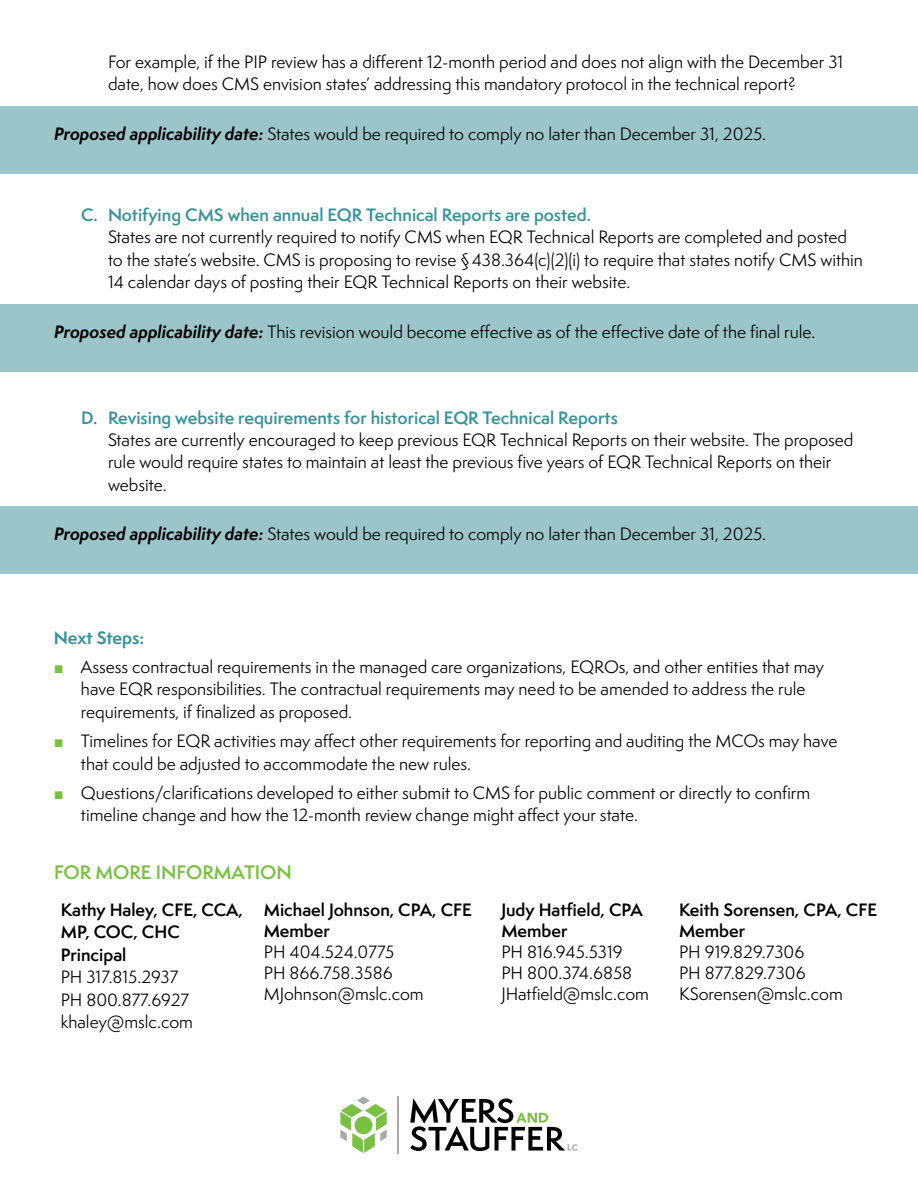
<style>
.page{position:relative;width:918px;height:1188px;background:#fff}
.page>*{position:absolute;margin:0;border:0;box-sizing:border-box;transform-origin:0 0}
.t1{font:600 18px "Semplicita Pro";color:#7ac143}
.t2{font:16.5px/22.5px "Semplicita Pro";color:#000}
.t3{font:600 16.5px/21px "Semplicita Pro";color:#000}
.t4{font:600 16.5px "Semplicita Pro";color:#38939b}
.t5{font:700 16.5px "Semplicita Pro";letter-spacing:-.01em;color:#38939b}
.s1{font-weight:700;font-style:italic}
.s2{font-family:"Arial";color:#7ac143}
</style>
<div class="page">
<hr style="left:398px;top:1097px;width:1px;height:57px;background:#a7a9ac">
<svg style="left:340px;top:1097px;width:47px;height:56px"></svg>
<div style="left:355px;top:1116px;width:18px;height:18px;background:#7ac143;border-radius:50%"></div>
<svg style="left:410px;top:1098px;width:168px;height:53px"></svg>
<div style="left:0;top:107px;width:918px;height:67px;background:#9cc5ca"></div>
<div style="left:0;top:304px;width:918px;height:68px;background:#9cc5ca"></div>
<div style="left:0;top:506px;width:918px;height:67px;background:#9cc5ca"></div>
<p class="t2" style="left:108px;top:50px;width:737px">For example, if the PIP review has a different 12-month period and does not align with the December 31 date, how does CMS envision states’ addressing this mandatory protocol in the technical report?</p>
<p class="t2" style="left:54px;top:123px;width:714px"><span class="s1">Proposed applicability date:</span> States would be required to comply no later than December 31, 2025.</p>
<p class="t4" style="left:81px;top:203px;width:511px">C. Notifying CMS when annual EQR Technical Reports are posted.</p>
<p class="t2" style="left:108px;top:225px;width:757px">States are not currently required to notify CMS when EQR Technical Reports are completed and posted to the state’s website. CMS is proposing to revise §438.364(c)(2)(i) to require that states notify CMS within<br>14 calendar days of posting their EQR Technical Reports on their website.</p>
<p class="t2" style="left:54px;top:320px;width:763px"><span class="s1">Proposed applicability date:</span> This revision would become effective as of the effective date of the final rule.</p>
<p class="t4" style="left:81px;top:406px;width:538px">D. Revising website requirements for historical EQR Technical Reports</p>
<p class="t2" style="left:108px;top:428px;width:747px">States are currently encouraged to keep previous EQR Technical Reports on their website. The proposed rule would require states to maintain at least the previous five years of EQR Technical Reports on their website.</p>
<p class="t2" style="left:54px;top:522px;width:714px"><span class="s1">Proposed applicability date:</span> States would be required to comply no later than December 31, 2025.</p>
<p class="t5" style="left:54px;top:625px;width:92px">Next Steps:</p>
<p class="t2" style="left:81px;top:655px;width:745px;text-indent:-27px"><span class="s2">■</span> Assess contractual requirements in the managed care organizations, EQROs, and other entities that may have EQR responsibilities. The contractual requirements may need to be amended to address the rule requirements, if finalized as proposed.</p>
<p class="t2" style="left:81px;top:729px;width:758px;text-indent:-27px"><span class="s2">■</span> Timelines for EQR activities may affect other requirements for reporting and auditing the MCOs may have that could be adjusted to accommodate the new rules.</p>
<p class="t2" style="left:81px;top:781px;width:731px;text-indent:-27px"><span class="s2">■</span> Questions/clarifications developed to either submit to CMS for public comment or directly to confirm timeline change and how the 12-month review change might affect your state.</p>
<p class="t1" style="left:54px;top:859px;width:240px">FOR MORE INFORMATION</p>
<p class="t3" style="left:61px;top:898px;width:184px;line-height:22.5px">Kathy Haley, CFE, CCA,<br>MP, COC, CHC<br>Principal</p>
<p class="t2" style="left:61px;top:966px;width:134px">PH 317.815.2937<br>PH 800.877.6927 khaley@mslc.com</p>
<p class="t3" style="left:264px;top:899px;width:210px">Michael Johnson, CPA, CFE<br>Member</p>
<p class="t2" style="left:264px;top:941px;width:161px;line-height:21px">PH 404.524.0775<br>PH 866.758.3586<br>MJohnson@mslc.com</p>
<p class="t3" style="left:501px;top:899px;width:143px">Judy Hatfield, CPA<br>Member</p>
<p class="t2" style="left:501px;top:941px;width:149px;line-height:21px">PH 816.945.5319<br>PH 800.374.6858<br>JHatfield@mslc.com</p>
<p class="t3" style="left:679px;top:899px;width:200px">Keith Sorensen, CPA, CFE<br>Member</p>
<p class="t2" style="left:679px;top:941px;width:165px;line-height:21px">PH 919.829.7306<br>PH 877.829.7306<br>KSorensen@mslc.com</p>
</div>
